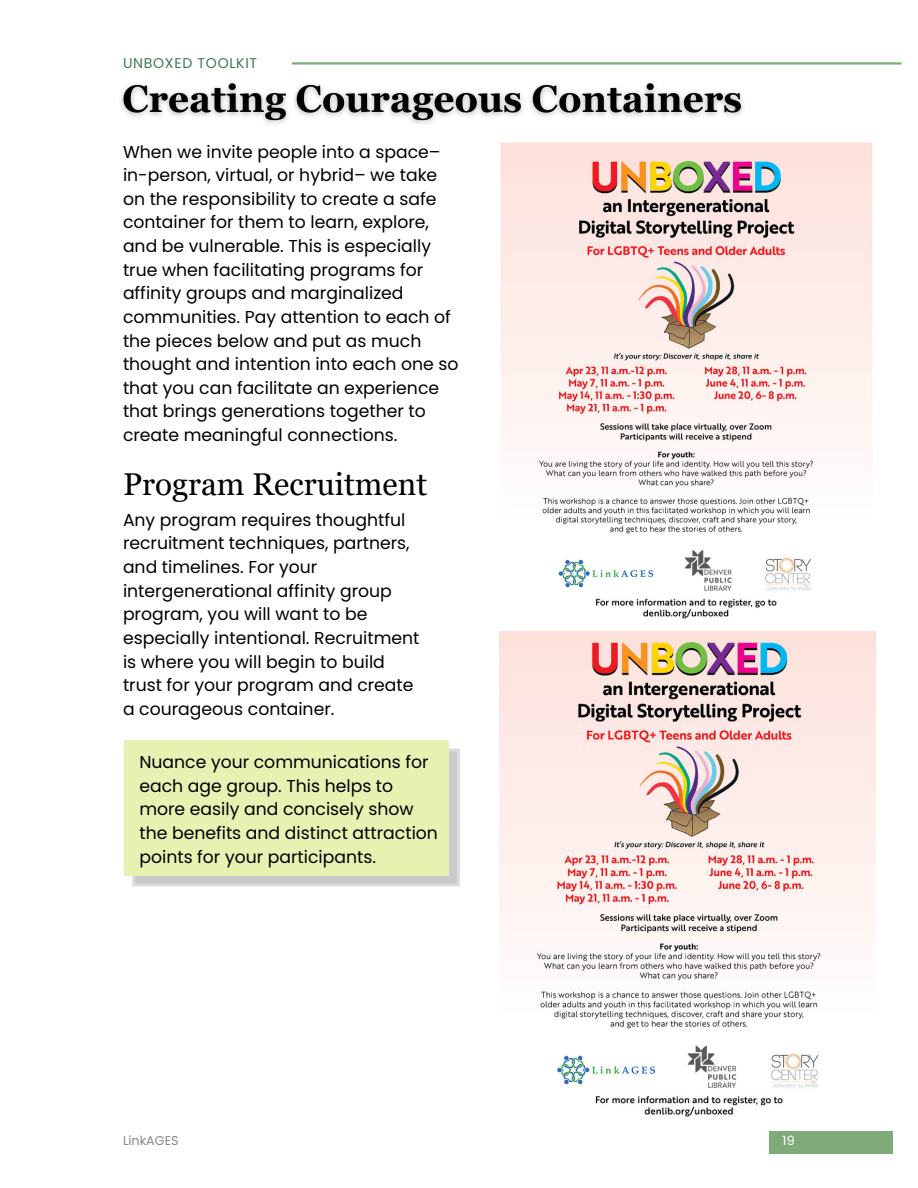
<style>
.page{position:relative;width:918px;height:1188px;background:#fff}
.page>*{position:absolute;margin:0;border:0;box-sizing:border-box;transform-origin:0 0}
.t1{font:31.5px "Georgia Pro";color:#000}
.t2{font:17.25px/23.7px "Poppins";color:#000}
.t3{font:14.1px "Poppins";letter-spacing:.05em;color:#3f7856}
.t4{font:12.75px "Poppins";color:#868686}
.t5{font:12.75px "Poppins";color:#fff}
</style>
<div class="page">
<hr style="left:292px;top:62px;width:610px;height:3px;background:#7fab7b">
<div style="left:769px;top:1131px;width:124px;height:22px;background:#7fab7b"></div>
<svg style="left:132px;top:748px;width:328px;height:138px;background:#cfd1ce"></svg>
<div style="left:124px;top:740px;width:325px;height:135px;background:#e8f0b2"></div>
<img style="left:121px;top:83px;width:622px;height:41px">
<img style="left:500px;top:142px;width:376px;height:975px">
<p class="t3" style="left:123px;top:53px;width:136px">UNBOXED TOOLKIT</p>
<p class="t2" style="left:123px;top:140px;width:337px">When we invite people into a space– in-person, virtual, or hybrid– we take on the responsibility to create a safe container for them to learn, explore, and be vulnerable. This is especially true when facilitating programs for affinity groups and marginalized communities. Pay attention to each of the pieces below and put as much thought and intention into each one so that you can facilitate an experience that brings generations together to create meaningful connections.</p>
<p class="t1" style="left:123px;top:466px;width:306px">Program Recruitment</p>
<p class="t2" style="left:123px;top:508px;width:298px">Any program requires thoughtful recruitment techniques, partners, and timelines. For your intergenerational affinity group program, you will want to be especially intentional. Recruitment is where you will begin to build trust for your program and create a courageous container.</p>
<p class="t2" style="left:139px;top:750px;width:300px">Nuance your communications for each age group. This helps to more easily and concisely show the benefits and distinct attraction points for your participants.</p>
<p class="t4" style="left:123px;top:1132px;width:57px">LinkAGES</p>
<p class="t5" style="left:782px;top:1132px;width:14px">19</p>
</div>
